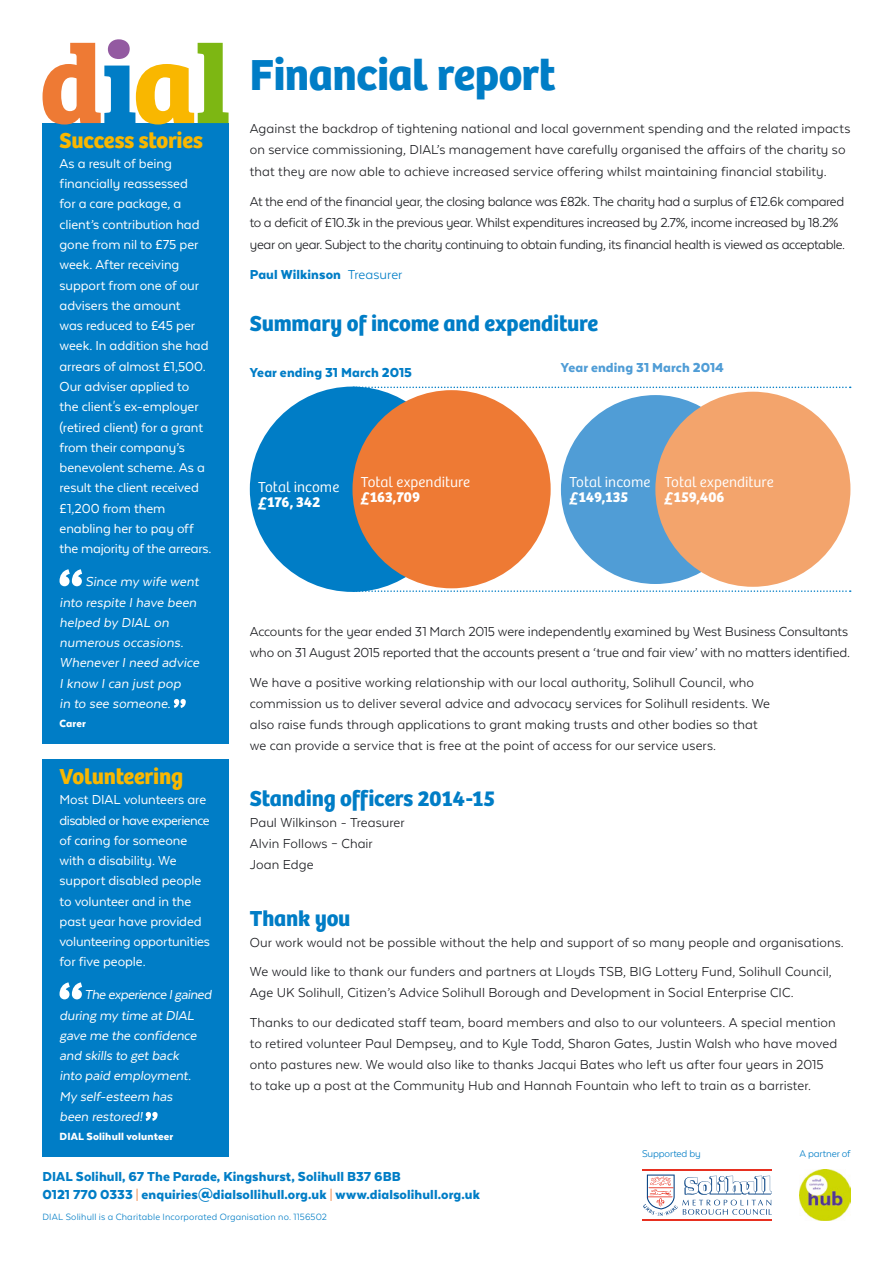
<style>
.page{position:relative;width:893px;height:1263px;background:#fff}
.page>*{position:absolute;margin:0;border:0;box-sizing:border-box;transform-origin:0 0}
.t1{font:700 45px "Bree";letter-spacing:-.01em;color:#007dc6}
.t2{font:700 22.5px "Bree";letter-spacing:-.005em;color:#007dc6}
.t3{font:700 22.5px "Bree";letter-spacing:-.01em;color:#f9b700}
.t4{font:15px/21px "Texta Alt";color:#1b1c20}
.t5{font:15px/20.2px "Texta Alt";letter-spacing:-.005em;color:#fff}
.t6{font:15px/21.5px "Texta Alt";letter-spacing:-.025em;color:#1b1c20}
.t7{font:italic 15px/20.2px "Texta Alt";letter-spacing:-.005em;color:#fff}
.t8{font:900 15px/18.3px "Texta Alt";letter-spacing:.005em;color:#007dc6}
.t9{font:300 15px "Bree";color:#fff}
.t10{font:700 15px "Bree";letter-spacing:.005em;color:#fff}
.t11{font:900 15px "Texta Alt";letter-spacing:.005em;color:#509dd6}
.t12{font:900 12px "Texta Alt";letter-spacing:.015em;color:#fff}
.t13{font:11.25px "Texta Alt";letter-spacing:-.015em;color:#007dc6}
.t14{font:10.5px "Texta Alt";letter-spacing:.015em;color:#007dc6}
.s1{font-weight:400}
.s2{font-weight:400;color:#ee7a34}
</style>
<div class="page">
<div style="left:43px;top:123px;width:186px;height:621px;background:#007dc6"></div>
<svg style="left:60px;top:569px;width:22px;height:17px"></svg>
<svg style="left:174px;top:699px;width:12px;height:9px"></svg>
<div style="left:108px;top:39px;width:22px;height:20px;background:#935aa1;border-radius:50%"></div>
<svg style="left:43px;top:43px;width:186px;height:82px"></svg>
<div style="left:43px;top:759px;width:186px;height:398px;background:#007dc6"></div>
<svg style="left:60px;top:982px;width:22px;height:17px"></svg>
<svg style="left:146px;top:1112px;width:12px;height:9px"></svg>
<img style="left:800px;top:1169px;width:50px;height:51px">
<svg style="left:643px;top:1174px;width:129px;height:42px"></svg>
<hr style="left:643px;top:1169px;width:129px;height:2px;background:#e73020">
<hr style="left:643px;top:1219px;width:129px;height:1px;background:#e73020">
<svg style="left:363px;top:590px;width:488px;height:2px"></svg>
<div style="left:250px;top:387px;width:205px;height:205px;background:#007dc6;border-radius:50%"></div>
<div style="left:352px;top:390px;width:199px;height:198px;background:#ee7a34;border-radius:50%"></div>
<div style="left:561px;top:395px;width:189px;height:189px;background:#509dd6;border-radius:50%"></div>
<div style="left:655px;top:392px;width:195px;height:195px;background:#f3a46c;border-radius:50%"></div>
<svg style="left:363px;top:387px;width:488px;height:1px"></svg>
<h2 class="t3" style="left:60px;top:126px;width:145px">Success stories</h2>
<p class="t5" style="left:60px;top:153px;width:154px">As a result of being financially reassessed<br>for a care package, a client’s contribution had gone from nil to £75 per week. After receiving support from one of our advisers the amount<br>was reduced to £45 per week. In addition she had arrears of almost £1,500.<br>Our adviser applied to the client's ex-employer (retired client) for a grant from their company’s benevolent scheme. As a result the client received £1,200 from them enabling her to pay off the majority of the arrears.</p>
<p class="t7" style="left:60px;top:571px;width:141px;text-indent:26px">Since my wife went into respite I have been helped by DIAL on numerous occasions.<br>Whenever I need advice<br>I know I can just pop<br>in to see someone.</p>
<p class="t12" style="left:60px;top:717px;width:28px">Carer</p>
<h2 class="t3" style="left:60px;top:763px;width:125px">Volunteering</h2>
<p class="t5" style="left:60px;top:789px;width:152px">Most DIAL volunteers are disabled or have experience of caring for someone with a disability. We support disabled people to volunteer and in the past year have provided volunteering opportunities for five people.</p>
<p class="t7" style="left:60px;top:984px;width:153px;text-indent:25px">The experience I gained during my time at DIAL gave me the confidence and skills to get back<br>into paid employment.<br>My self-esteem has<br>been restored!</p>
<p class="t12" style="left:60px;top:1130px;width:115px">DIAL Solihull volunteer</p>
<h1 class="t1" style="left:250px;top:48px;width:307px">Financial report</h1>
<p class="t4" style="left:250px;top:117px;width:602px;line-height:21.5px">Against the backdrop of tightening national and local government spending and the related impacts on service commissioning, DIAL’s management have carefully organised the affairs of the charity so that they are now able to achieve increased service offering whilst maintaining financial stability.</p>
<p class="t6" style="left:250px;top:190px;width:597px">At the end of the financial year, the closing balance was £82k. The charity had a surplus of £12.6k compared to a deficit of £10.3k in the previous year. Whilst expenditures increased by 2.7%, income increased by 18.2% year on year. Subject to the charity continuing to obtain funding, its financial health is viewed as acceptable.</p>
<p class="t8" style="left:250px;top:265px;width:154px">Paul Wilkinson <span class="s1">Treasurer</span></p>
<h2 class="t2" style="left:250px;top:310px;width:350px">Summary of income and expenditure</h2>
<p class="t11" style="left:561px;top:360px;width:165px">Year ending 31 March 2014</p>
<p class="t8" style="left:250px;top:363px;width:164px">Year ending 31 March 2015</p>
<p class="t9" style="left:258px;top:478px;width:82px">Total income</p>
<p class="t10" style="left:258px;top:493px;width:63px">£176, 342</p>
<p class="t9" style="left:361px;top:474px;width:111px">Total expenditure</p>
<p class="t10" style="left:361px;top:488px;width:61px">£163,709</p>
<p class="t9" style="left:569px;top:474px;width:82px">Total income</p>
<p class="t10" style="left:569px;top:488px;width:60px">£149,135</p>
<p class="t9" style="left:664px;top:474px;width:111px">Total expenditure</p>
<p class="t10" style="left:664px;top:488px;width:62px">£159,406</p>
<p class="t4" style="left:250px;top:621px;width:602px">Accounts for the year ended 31 March 2015 were independently examined by West Business Consultants who on 31 August 2015 reported that the accounts present a ‘true and fair view’ with no matters identified.</p>
<p class="t4" style="left:250px;top:672px;width:522px">We have a positive working relationship with our local authority, Solihull Council, who commission us to deliver several advice and advocacy services for Solihull residents. We also raise funds through applications to grant making trusts and other bodies so that we can provide a service that is free at the point of access for our service users.</p>
<h2 class="t2" style="left:250px;top:785px;width:247px">Standing officers 2014-15</h2>
<p class="t4" style="left:250px;top:812px;width:156px">Paul Wilkinson - Treasurer<br>Alvin Follows – Chair<br>Joan Edge</p>
<h2 class="t2" style="left:250px;top:905px;width:102px">Thank you</h2>
<p class="t4" style="left:250px;top:927px;width:596px;line-height:29.5px">Our work would not be possible without the help and support of so many people and organisations.<br>We would like to thank our funders and partners at Lloyds TSB, BIG Lottery Fund, Solihull Council,</p>
<p class="t4" style="left:250px;top:978px;width:587px;line-height:29.5px">Age UK Solihull, Citizen’s Advice Solihull Borough and Development in Social Enterprise CIC.<br>Thanks to our dedicated staff team, board members and also to our volunteers. A special mention</p>
<p class="t4" style="left:250px;top:1033px;width:589px">to retired volunteer Paul Dempsey, and to Kyle Todd, Sharon Gates, Justin Walsh who have moved onto pastures new. We would also like to thanks Jacqui Bates who left us after four years in 2015 to take up a post at the Community Hub and Hannah Fountain who left to train as a barrister.</p>
<p class="t13" style="left:642px;top:1147px;width:60px">Supported by</p>
<p class="t13" style="left:800px;top:1147px;width:52px">A partner of</p>
<p class="t8" style="left:43px;top:1167px;width:439px">DIAL Solihull, 67 The Parade, Kingshurst, Solihull B37 6BB<br>0121 770 0333 <span class="s2">|</span> enquiries@dialsollihull.org.uk <span class="s2">|</span> www.dialsolihull.org.uk</p>
<p class="t14" style="left:43px;top:1212px;width:286px">DIAL Solihull is a Charitable Incorporated Organisation no. 1156502</p>
</div>
